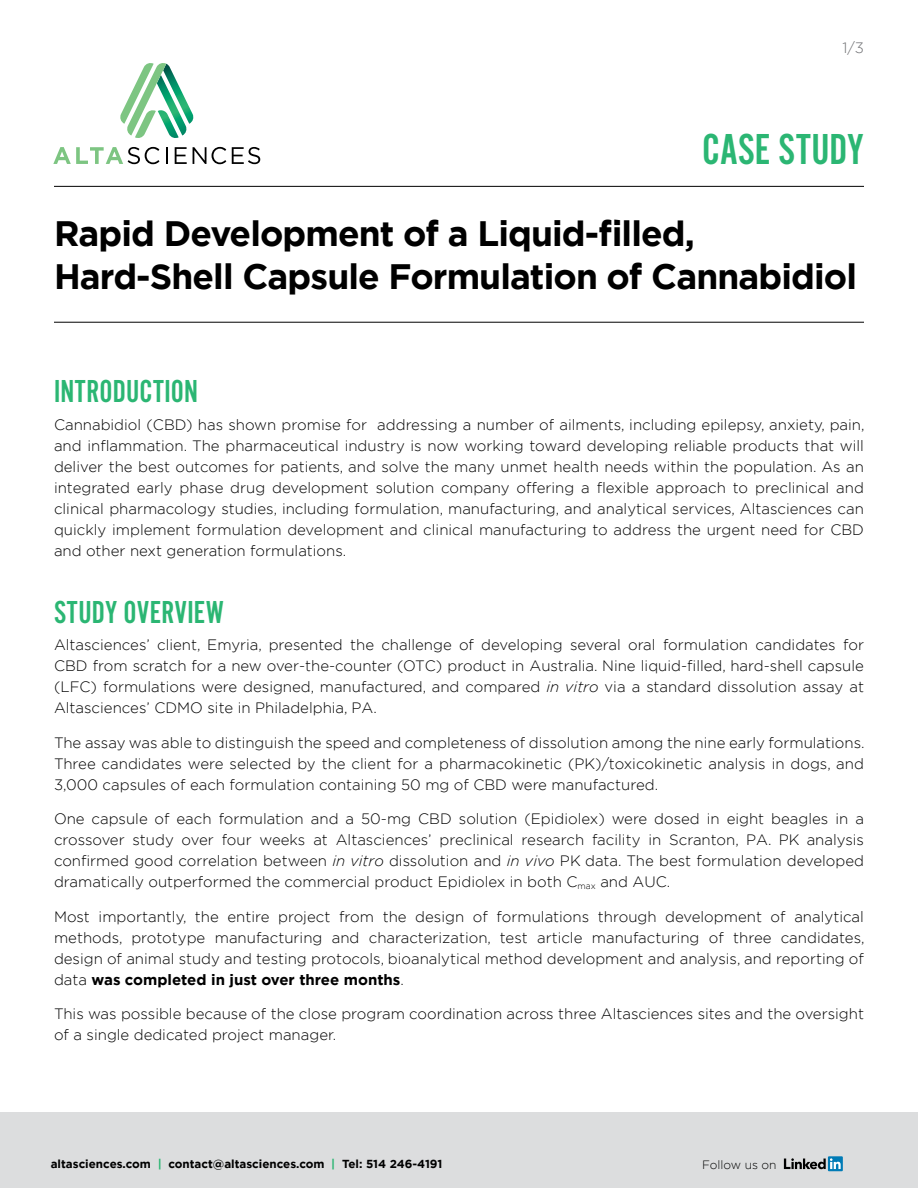
<style>
.page{position:relative;width:918px;height:1188px;background:#fff}
.page>*{position:absolute;margin:0;border:0;box-sizing:border-box;transform-origin:0 0}
.t1{font:45px "Alternate Got No 2 D";color:#2bb673}
.t2{font:700 35.25px/42.3px "Gotham";letter-spacing:-.025em;color:#000}
.Subtitle{font:33px "Alternate Got No 2 D";letter-spacing:.005em;color:#2bb673}
.body{font:300 15px/21px "Gotham";color:#000;text-align:justify}
.body-2{font:300 15px "Gotham";color:#6d6e71}
.t3{font:300 12px "Gotham";color:#000}
.t4{font:700 11.7px "Gotham";color:#000}
.s1{font-style:italic}
.s2{font-weight:700}
.s3{color:#2bb673}
</style>
<div class="page">
<div style="left:0;top:1112px;width:918px;height:76px;background:#dcddde"></div>
<hr style="left:54px;top:322px;width:810px;height:1px;background:#000">
<svg style="left:53px;top:147px;width:107px;height:17px"></svg>
<svg style="left:166px;top:147px;width:1px;height:17px"></svg>
<svg style="left:175px;top:147px;width:12px;height:17px"></svg>
<svg style="left:193px;top:147px;width:13px;height:17px"></svg>
<svg style="left:212px;top:147px;width:14px;height:17px"></svg>
<svg style="left:232px;top:147px;width:28px;height:17px"></svg>
<svg style="left:120px;top:63px;width:74px;height:75px"></svg>
<div style="left:828px;top:1156px;width:15px;height:15px;background:#007bb6"></div>
<svg style="left:784px;top:1158px;width:57px;height:11px"></svg>
<hr style="left:54px;top:186px;width:810px;height:1px;background:#000">
<p class="body-2" style="left:842px;top:38px;width:23px">1/3</p>
<h1 class="t1" style="left:702px;top:126px;width:163px">CASE STUDY</h1>
<h1 class="t2" style="left:54px;top:213px;width:805px">Rapid Development of a Liquid-filled,<br>Hard-Shell Capsule Formulation of Cannabidiol</h1>
<h2 class="Subtitle" style="left:54px;top:374px;width:146px">INTRODUCTION</h2>
<p class="body" style="left:54px;top:414px;width:812px">Cannabidiol (CBD) has shown promise for addressing a number of ailments, including epilepsy, anxiety, pain, and inflammation. The pharmaceutical industry is now working toward developing reliable products that will deliver the best outcomes for patients, and solve the many unmet health needs within the population. As an integrated early phase drug development solution company offering a flexible approach to preclinical and clinical pharmacology studies, including formulation, manufacturing, and analytical services, Altasciences can quickly implement formulation development and clinical manufacturing to address the urgent need for CBD and other next generation formulations.</p>
<h2 class="Subtitle" style="left:54px;top:594px;width:172px">STUDY OVERVIEW</h2>
<p class="body" style="left:54px;top:634px;width:812px">Altasciences’ client, Emyria, presented the challenge of developing several oral formulation candidates for CBD from scratch for a new over-the-counter (OTC) product in Australia. Nine liquid-filled, hard-shell capsule (LFC) formulations were designed, manufactured, and compared <span class="s1">in vitro</span> via a standard dissolution assay at Altasciences’ CDMO site in Philadelphia, PA.</p>
<p class="body" style="left:54px;top:732px;width:812px">The assay was able to distinguish the speed and completeness of dissolution among the nine early formulations.<br>Three candidates were selected by the client for a pharmacokinetic (PK)/toxicokinetic analysis in dogs, and 3,000 capsules of each formulation containing 50 mg of CBD were manufactured.</p>
<p class="body" style="left:54px;top:808px;width:812px">One capsule of each formulation and a 50-mg CBD solution (Epidiolex) were dosed in eight beagles in a crossover study over four weeks at Altasciences’ preclinical research facility in Scranton, PA. PK analysis confirmed good correlation between <span class="s1">in vitro</span> dissolution and <span class="s1">in vivo</span> PK data. The best formulation developed dramatically outperformed the commercial product Epidiolex in both C<sub>max</sub> and AUC.</p>
<p class="body" style="left:54px;top:906px;width:812px">Most importantly, the entire project from the design of formulations through development of analytical methods, prototype manufacturing and characterization, test article manufacturing of three candidates, design of animal study and testing protocols, bioanalytical method development and analysis, and reporting of data <span class="s2">was completed in just over three months</span>.</p>
<p class="body" style="left:54px;top:1003px;width:812px">This was possible because of the close program coordination across three Altasciences sites and the oversight of a single dedicated project manager.</p>
<p class="t4" style="left:51px;top:1157px;width:393px">altasciences.com <span class="s3">|</span> contact@altasciences.com <span class="s3">|</span> Tel: 514 246-4191</p>
<p class="t3" style="left:702px;top:1157px;width:76px">Follow us on</p>
</div>
